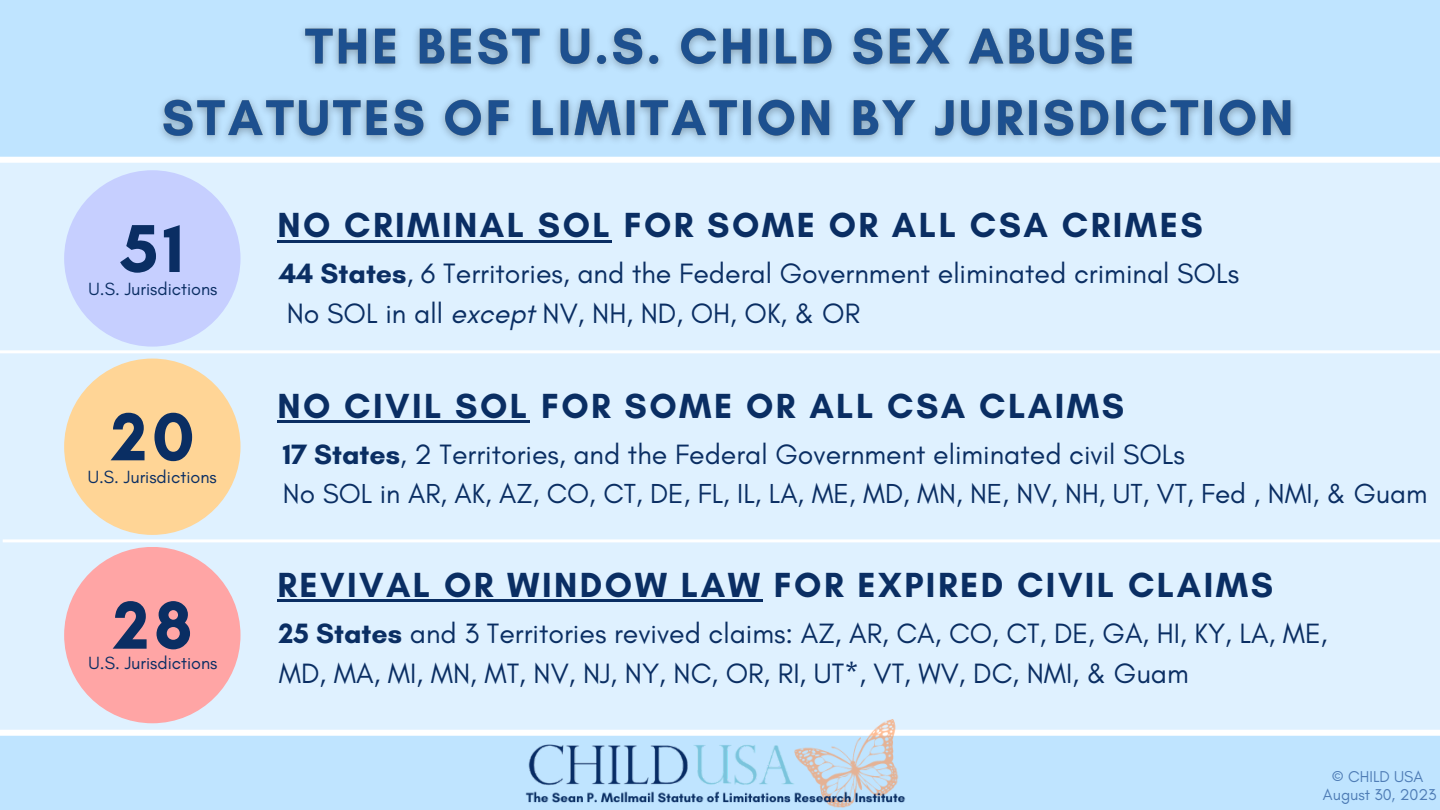
<style>
.page{position:relative;width:1440px;height:810px;background:#dff1ff}
.page>*{position:absolute;margin:0;border:0;box-sizing:border-box;transform-origin:0 0}
.t1{font:700 69px "Glacial Indifference";color:#0a2e63}
.t2{font:700 35.5px "Glacial Indifference";letter-spacing:.07em;color:#0a2e63}
.t3{font:28.5px/39.8px "Glacial Indifference";color:#0a2e63}
.t4{font:28px "Glacial Indifference";color:#0a2e63}
.t5{font:18px "Glacial Indifference";color:#0a2e63}
.t6{font:16px "Glacial Indifference";color:#4f7db6}
.s1{font-weight:700}
.s2{font-style:italic}
</style>
<div class="page">
<div style="left:64px;top:170px;width:177px;height:177px;background:#c6cfff;border-radius:50%"></div>
<div style="left:0;top:732px;width:1440px;height:78px;background:#bfe4ff"></div>
<div style="left:64px;top:359px;width:177px;height:176px;background:#ffd596;border-radius:50%"></div>
<div style="left:64px;top:547px;width:177px;height:176px;background:#ffa5a5;border-radius:50%"></div>
<hr style="left:0;top:350px;width:1440px;height:3px;background:#fff">
<hr style="left:3px;top:539px;width:1437px;height:3px;background:#fff">
<div style="left:0;top:0;width:1440px;height:158px;background:#bfe4ff"></div>
<img style="left:150px;top:26px;width:1160px;height:131px">
<hr style="left:277px;top:420px;width:253px;height:3px;background:#0a2e63">
<hr style="left:277px;top:240px;width:335px;height:3px;background:#0a2e63">
<hr style="left:277px;top:599px;width:486px;height:3px;background:#0a2e63">
<div style="left:0;top:157px;width:1440px;height:6px;background:#fff"></div>
<div style="left:0;top:730px;width:1440px;height:6px;background:#fff"></div>
<img style="left:500px;top:719px;width:431px;height:89px">
<p class="t1" style="left:121px;top:206px;width:64px">51</p>
<p class="t5" style="left:89px;top:278px;width:130px">U.S. Jurisdictions</p>
<p class="t1" style="left:112px;top:395px;width:84px">20</p>
<p class="t5" style="left:88px;top:465px;width:130px">U.S. Jurisdictions</p>
<p class="t1" style="left:114px;top:583px;width:80px">28</p>
<p class="t5" style="left:89px;top:652px;width:130px">U.S. Jurisdictions</p>
<p class="t2" style="left:277px;top:204px;width:927px">NO CRIMINAL SOL FOR SOME OR ALL CSA CRIMES</p>
<p class="t3" style="left:279px;top:253px;width:962px"><span class="s1">44 States</span>, 6 Territories, and the Federal Government eliminated criminal SOLs<br>No SOL in all <span class="s2">except</span> NV, NH, ND, OH, OK, &amp; OR</p>
<p class="t2" style="left:277px;top:384px;width:848px">NO CIVIL SOL FOR SOME OR ALL CSA CLAIMS</p>
<p class="t3" style="left:283px;top:434px;width:904px"><span class="s1">17 States</span>, 2 Territories, and the Federal Government eliminated civil SOLs</p>
<p class="t4" style="left:283px;top:476px;width:1146px">No SOL in AR, AK, AZ, CO, CT, DE, FL, IL, LA, ME, MD, MN, NE, NV, NH, UT, VT, Fed , NMI, &amp; Guam</p>
<p class="t2" style="left:277px;top:563px;width:997px">REVIVAL OR WINDOW LAW FOR EXPIRED CIVIL CLAIMS</p>
<p class="t3" style="left:279px;top:613px;width:1050px"><span class="s1">25 States</span> and 3 Territories revived claims: AZ, AR, CA, CO, CT, DE, GA, HI, KY, LA, ME,<br>MD, MA, MI, MN, MT, NV, NJ, NY, NC, OR, RI, UT*, VT, WV, DC, NMI, &amp; Guam</p>
<p class="t6" style="left:1332px;top:766px;width:93px">© CHILD USA</p>
<p class="t6" style="left:1323px;top:785px;width:115px">August 30, 2023</p>
</div>
